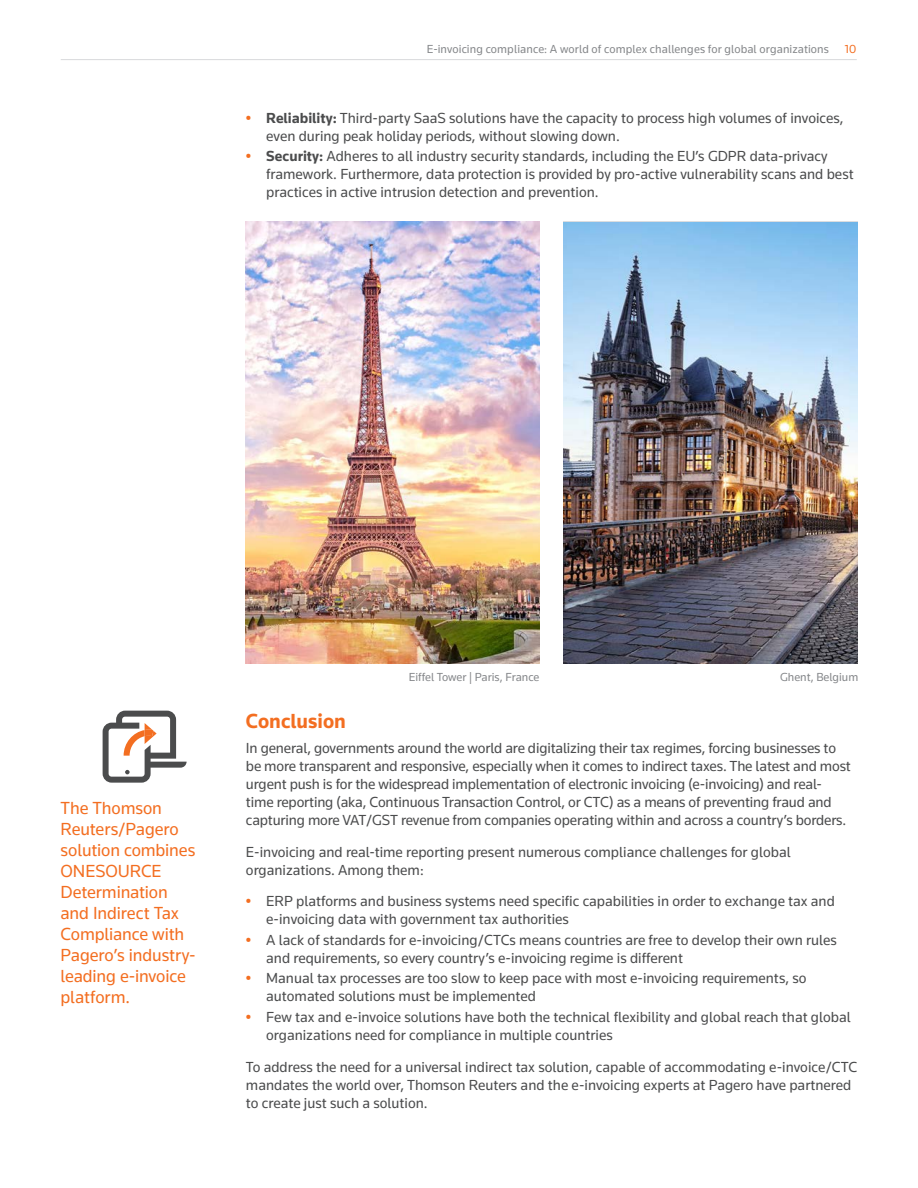
<style>
.page{position:relative;width:918px;height:1188px;background:#fff}
.page>*{position:absolute;margin:0;border:0;box-sizing:border-box;transform-origin:0 0}
.Body_Text_Heading{font:700 21px "Knowledge 2017";color:#f36e21}
.Sidebar_Callout{font:18px/21px "Knowledge 2017";letter-spacing:-.005em;color:#f36e21}
.Body_Text{font:15px/18px "Knowledge 2017";color:#4b4c4d}
.Body_Text-2{font:12px "Knowledge 2017";letter-spacing:.005em;color:#86888b}
.t1{font:12px "Knowledge 2017";color:#f36e21}
.s1{font-weight:500;color:#f36e21}
.s2{font-weight:700}
</style>
<div class="page">
<hr style="left:61px;top:59px;width:796px;height:1px;background:#dcdddf">
<img style="left:246px;top:221px;width:294px;height:442px">
<img style="left:563px;top:222px;width:294px;height:441px">
<svg style="left:103px;top:711px;width:84px;height:72px"></svg>
<p class="Body_Text-2" style="left:427px;top:42px;width:404px">E-invoicing compliance: A world of complex challenges for global organizations</p>
<p class="t1" style="left:845px;top:42px;width:13px">10</p>
<p class="Body_Text" style="left:266px;top:108px;width:579px;text-indent:-20px"><span class="s1">•</span> <span class="s2">Reliability:</span> Third-party SaaS solutions have the capacity to process high volumes of invoices, even during peak holiday periods, without slowing down.</p>
<p class="Body_Text" style="left:266px;top:147px;width:589px;text-indent:-20px"><span class="s1">•</span> <span class="s2">Security:</span> Adheres to all industry security standards, including the EU’s GDPR data-privacy framework. Furthermore, data protection is provided by pro-active vulnerability scans and best practices in active intrusion detection and prevention.</p>
<p class="Sidebar_Callout" style="left:61px;top:797px;width:137px">The Thomson<br>Reuters/Pagero solution combines<br>ONESOURCE<br>Determination and Indirect Tax<br>Compliance with<br>Pagero’s industry&shy;leading e-invoice platform.</p>
<p class="Body_Text-2" style="left:409px;top:669px;width:132px">Eiffel Tower | Paris, France</p>
<p class="Body_Text-2" style="left:780px;top:669px;width:80px">Ghent, Belgium</p>
<p class="Body_Text_Heading" style="left:246px;top:708px;width:101px">Conclusion</p>
<p class="Body_Text" style="left:246px;top:739px;width:606px">In general, governments around the world are digitalizing their tax regimes, forcing businesses to be more transparent and responsive, especially when it comes to indirect taxes. The latest and most urgent push is for the widespread implementation of electronic invoicing (e-invoicing) and real&shy;time reporting (aka, Continuous Transaction Control, or CTC) as a means of preventing fraud and capturing more VAT/GST revenue from companies operating within and across a country’s borders.</p>
<p class="Body_Text" style="left:246px;top:842px;width:546px">E-invoicing and real-time reporting present numerous compliance challenges for global organizations. Among them:</p>
<p class="Body_Text" style="left:266px;top:892px;width:570px;text-indent:-20px"><span class="s1">•</span> ERP platforms and business systems need specific capabilities in order to exchange tax and e-invoicing data with government tax authorities</p>
<p class="Body_Text" style="left:266px;top:931px;width:572px;text-indent:-20px"><span class="s1">•</span> A lack of standards for e-invoicing/CTCs means countries are free to develop their own rules and requirements, so every country’s e-invoicing regime is different</p>
<p class="Body_Text" style="left:266px;top:969px;width:542px;text-indent:-20px"><span class="s1">•</span> Manual tax processes are too slow to keep pace with most e-invoicing requirements, so automated solutions must be implemented</p>
<p class="Body_Text" style="left:266px;top:1008px;width:586px;text-indent:-20px"><span class="s1">•</span> Few tax and e-invoice solutions have both the technical flexibility and global reach that global organizations need for compliance in multiple countries</p>
<p class="Body_Text" style="left:246px;top:1057px;width:613px">To address the need for a universal indirect tax solution, capable of accommodating e-invoice/CTC mandates the world over, Thomson Reuters and the e-invoicing experts at Pagero have partnered to create just such a solution.</p>
</div>
